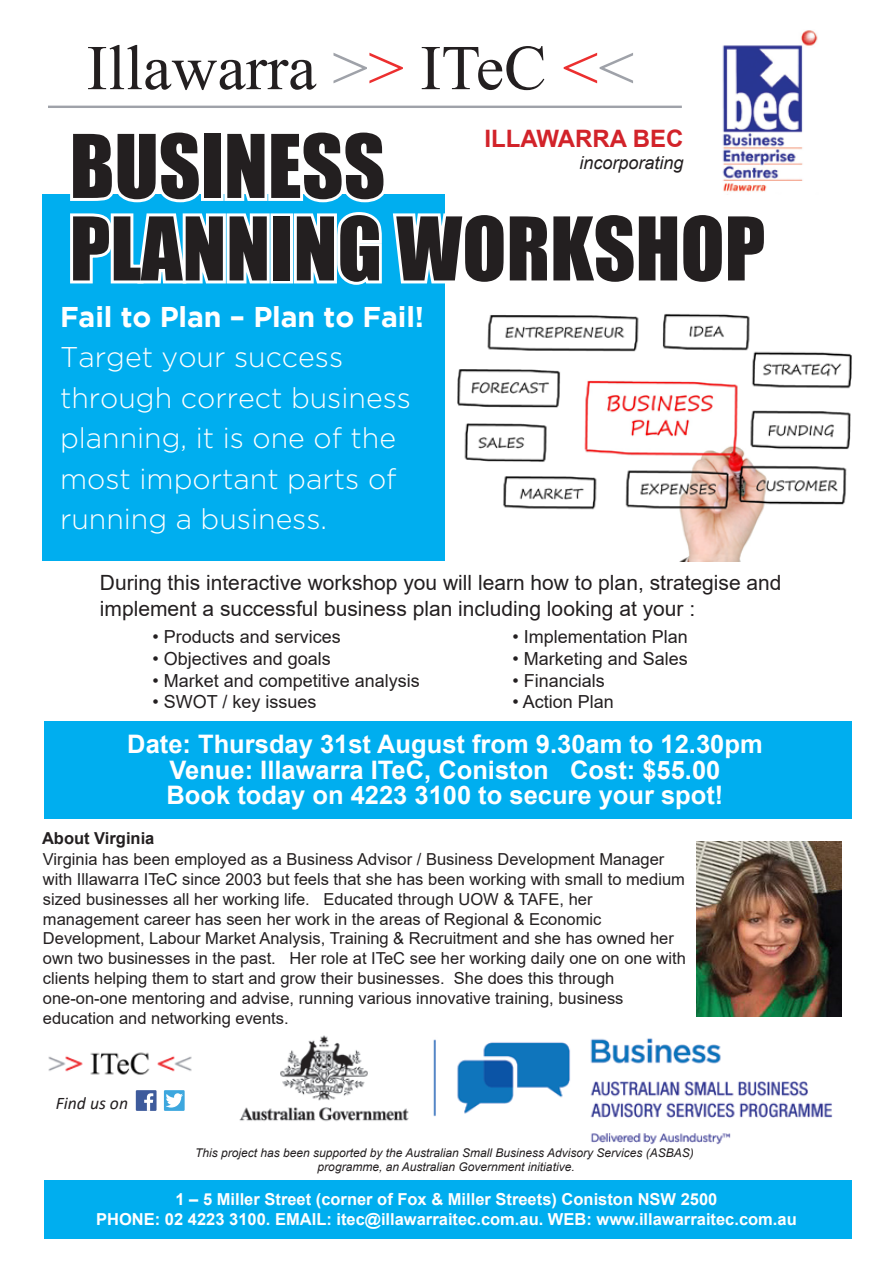
<style>
.page{position:relative;width:893px;height:1263px;background:#fff}
.page>*{position:absolute;margin:0;border:0;box-sizing:border-box;transform-origin:0 0}
.t1{font:81px "Impact";color:#231f20}
.t2{font:63.75px "Times New Roman";color:#231f20}
.t3{font:300 28.5px/40.5px "Gotham";color:#fff}
.t4{font:700 28.5px "Gotham";letter-spacing:-.005em;color:#fff}
.t5{font:700 25.5px/25.5px "Arial";color:#fff;text-align:center}
.t6{font:700 24px "Arial";color:#d2232a}
.t7{font:21px/25.2px "Arial";color:#231f20}
.t8{font:18px "Arial";color:#231f20}
.t9{font:italic 18px "Arial";color:#231f20}
.t10{font:italic 17.7px "Calibri";color:#231f20}
.t11{font:16.5px/19.8px "Arial";color:#231f20}
.t12{font:700 16.5px/19.8px "Arial";color:#fff;text-align:center}
.t13{font:700 16.5px "Arial";color:#231f20}
.t14{font:italic 12px/14.4px "Arial";color:#231f20;text-align:center}
.s1{color:#9fa2a9}
.s2{color:#ec2f2f}
</style>
<div class="page">
<img style="left:48px;top:1052px;width:144px;height:52px">
<img style="left:239px;top:1035px;width:594px;height:110px">
<img style="left:457px;top:350px;width:395px;height:211px">
<div style="left:43px;top:194px;width:402px;height:367px;background:#00aeef"></div>
<svg style="left:70px;top:194px;width:680px;height:156px"></svg>
<img style="left:722px;top:30px;width:96px;height:162px">
<div style="left:45px;top:721px;width:807px;height:98px;background:#00aeef"></div>
<div style="left:136px;top:1090px;width:21px;height:21px;background:#3e5b9c"></div>
<svg style="left:144px;top:1093px;width:9px;height:18px"></svg>
<div style="left:164px;top:1090px;width:21px;height:21px;background:#3da7de"></div>
<svg style="left:166px;top:1093px;width:17px;height:14px"></svg>
<div style="left:45px;top:1180px;width:807px;height:59px;background:#00aeef"></div>
<hr style="left:48px;top:106px;width:634px;height:2px;background:#9fa2a9">
<img style="left:697px;top:841px;width:144px;height:175px">
<h2 class="t2" style="left:86px;top:23px;width:549px">Illawarra <span class="s1">&gt;</span><span class="s2">&gt;</span> ITeC <span class="s2">&lt;</span><span class="s1">&lt;</span></h2>
<h1 class="t1" style="left:70px;top:103px;width:317px">BUSINESS</h1>
<h3 class="t6" style="left:484px;top:122px;width:201px">ILLAWARRA BEC</h3>
<p class="t9" style="left:579px;top:151px;width:106px">incorporating</p>
<h1 class="t1" style="left:70px;top:186px;width:697px">PLANNING WORKSHOP</h1>
<h3 class="t4" style="left:60px;top:300px;width:366px">Fail to Plan – Plan to Fail!</h3>
<h3 class="t3" style="left:60px;top:337px;width:352px">Target your success through correct business planning, it is one of the most important parts of running a business.</h3>
<p class="t7" style="left:100px;top:570px;width:683px">During this interactive workshop you will learn how to plan, strategise and implement a successful business plan including looking at your :</p>
<p class="t8" style="left:153px;top:625px;width:190px">• Products and services</p>
<p class="t8" style="left:153px;top:646px;width:180px">• Objectives and goals</p>
<p class="t8" style="left:153px;top:668px;width:269px">• Market and competitive analysis</p>
<p class="t8" style="left:153px;top:689px;width:166px">• SWOT / key issues</p>
<p class="t8" style="left:513px;top:625px;width:177px">• Implementation Plan</p>
<p class="t8" style="left:513px;top:646px;width:177px">• Marketing and Sales</p>
<p class="t8" style="left:513px;top:668px;width:94px">• Financials</p>
<p class="t8" style="left:513px;top:689px;width:103px">• Action Plan</p>
<h3 class="t5" style="left:127px;top:732px;width:637px">Date: Thursday 31st August from 9.30am to 12.30pm<br>Venue: Illawarra ITeC, Coniston Cost: $55.00<br>Book today on 4223 3100 to secure your spot!</h3>
<p class="t13" style="left:42px;top:826px;width:114px">About Virginia</p>
<p class="t11" style="left:43px;top:849px;width:644px">Virginia has been employed as a Business Advisor / Business Development Manager with Illawarra ITeC since 2003 but feels that she has been working with small to medium sized businesses all her working life. Educated through UOW &amp; TAFE, her management career has seen her work in the areas of Regional &amp; Economic Development, Labour Market Analysis, Training &amp; Recruitment and she has owned her own two businesses in the past. Her role at ITeC see her working daily one on one with clients helping them to start and grow their businesses. She does this through one-on-one mentoring and advise, running various innovative training, business education and networking events.</p>
<p class="t10" style="left:56px;top:1091px;width:74px">Find us on</p>
<p class="t14" style="left:195px;top:1145px;width:500px">This project has been supported by the Australian Small Business Advisory Services (ASBAS) programme, an Australian Government initiative.</p>
<p class="t12" style="left:96px;top:1190px;width:702px">1 – 5 Miller Street (corner of Fox &amp; Miller Streets) Coniston NSW 2500<br>PHONE: 02 4223 3100. EMAIL: itec@illawarraitec.com.au. WEB: www.illawarraitec.com.au</p>
</div>
